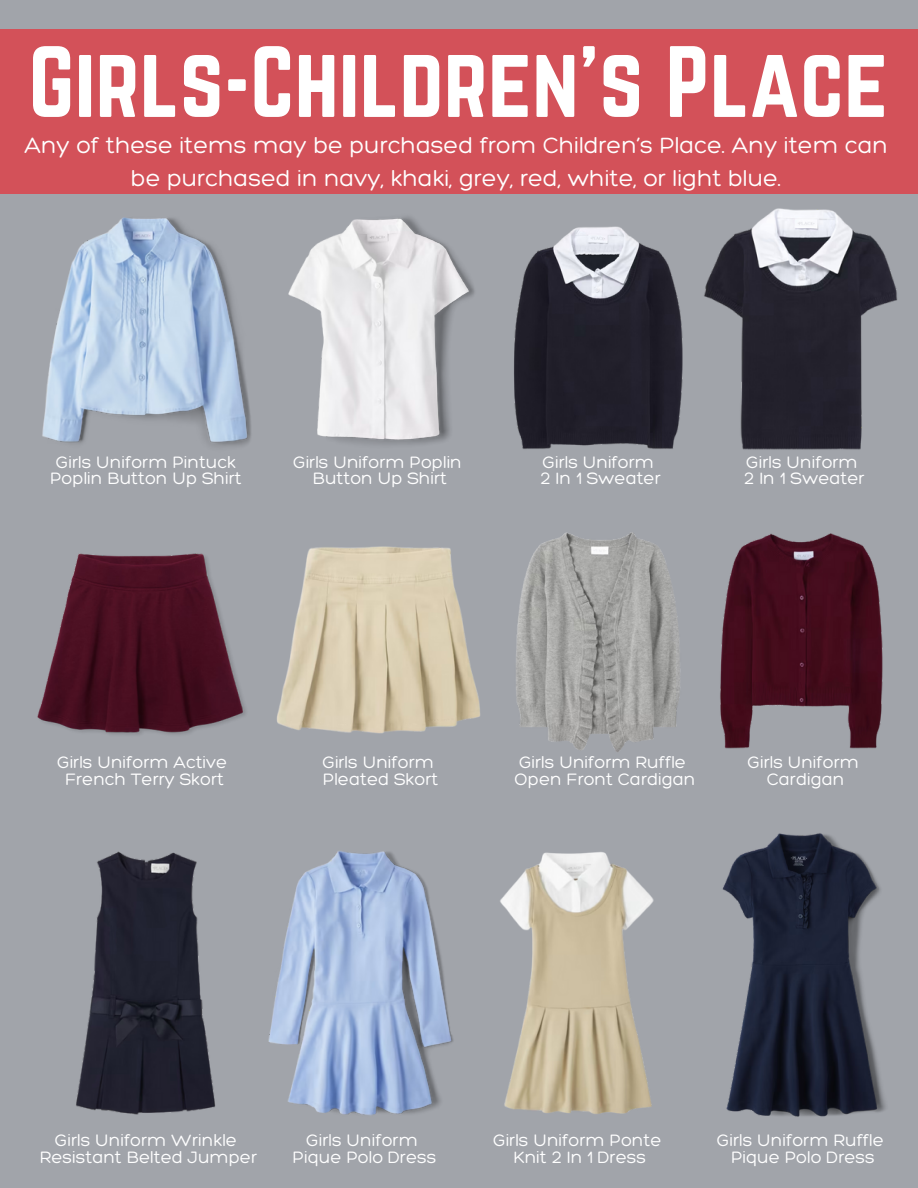
<style>
.page{position:relative;width:918px;height:1188px;background:#a1a4aa}
.page>*{position:absolute;margin:0;border:0;box-sizing:border-box;transform-origin:0 0}
.t1{font:88.5px "Norwester";color:#fff}
.t2{font:300 24px/32.7px "Hero";color:#fff;text-align:center}
.t3{font:300 18px/16.8px "Hero";color:#fff;text-align:center}
</style>
<div class="page">
<img style="left:722px;top:833px;width:164px;height:284px">
<img style="left:76px;top:851px;width:578px;height:264px">
<img style="left:37px;top:553px;width:209px;height:182px">
<img style="left:277px;top:546px;width:203px;height:188px">
<img style="left:720px;top:533px;width:163px;height:216px">
<img style="left:516px;top:532px;width:164px;height:220px">
<img style="left:514px;top:226px;width:169px;height:223px">
<img style="left:704px;top:208px;width:194px;height:242px">
<img style="left:288px;top:217px;width:187px;height:228px">
<img style="left:42px;top:217px;width:209px;height:229px">
<div style="left:0;top:29px;width:918px;height:165px;background:#d35159"></div>
<p class="t1" style="left:29px;top:28px;width:861px">Girls-Children’s Place</p>
<p class="t2" style="left:24px;top:128px;width:865px">Any of these items may be purchased from Children’s Place. Any item can be purchased in navy, khaki, grey, red, white, or light blue.</p>
<p class="t3" style="left:50px;top:453px;width:193px">Girls Uniform Pintuck<br>Poplin Button Up Shirt</p>
<p class="t3" style="left:542px;top:453px;width:113px">Girls Uniform</p>
<p class="t3" style="left:293px;top:453px;width:170px">Girls Uniform Poplin</p>
<p class="t3" style="left:313px;top:470px;width:136px">Button Up Shirt</p>
<p class="t3" style="left:541px;top:470px;width:122px">2 In 1 Sweater</p>
<p class="t3" style="left:746px;top:453px;width:113px">Girls Uniform</p>
<p class="t3" style="left:744px;top:470px;width:122px">2 In 1 Sweater</p>
<p class="t3" style="left:57px;top:753px;width:172px">Girls Uniform Active</p>
<p class="t3" style="left:65px;top:770px;width:160px">French Terry Skort</p>
<p class="t3" style="left:322px;top:753px;width:113px">Girls Uniform</p>
<p class="t3" style="left:323px;top:770px;width:117px">Pleated Skort</p>
<p class="t3" style="left:519px;top:753px;width:169px">Girls Uniform Ruffle</p>
<p class="t3" style="left:515px;top:770px;width:182px">Open Front Cardigan</p>
<p class="t3" style="left:747px;top:753px;width:113px">Girls Uniform</p>
<p class="t3" style="left:767px;top:770px;width:79px">Cardigan</p>
<p class="t3" style="left:55px;top:1131px;width:184px">Girls Uniform Wrinkle</p>
<p class="t3" style="left:40px;top:1148px;width:219px">Resistant Belted Jumper</p>
<p class="t3" style="left:306px;top:1131px;width:113px">Girls Uniform</p>
<p class="t3" style="left:293px;top:1148px;width:145px">Pique Polo Dress</p>
<p class="t3" style="left:493px;top:1131px;width:170px">Girls Uniform Ponte</p>
<p class="t3" style="left:513px;top:1148px;width:134px">Knit 2 In 1 Dress</p>
<p class="t3" style="left:717px;top:1131px;width:169px">Girls Uniform Ruffle</p>
<p class="t3" style="left:731px;top:1148px;width:145px">Pique Polo Dress</p>
</div>
